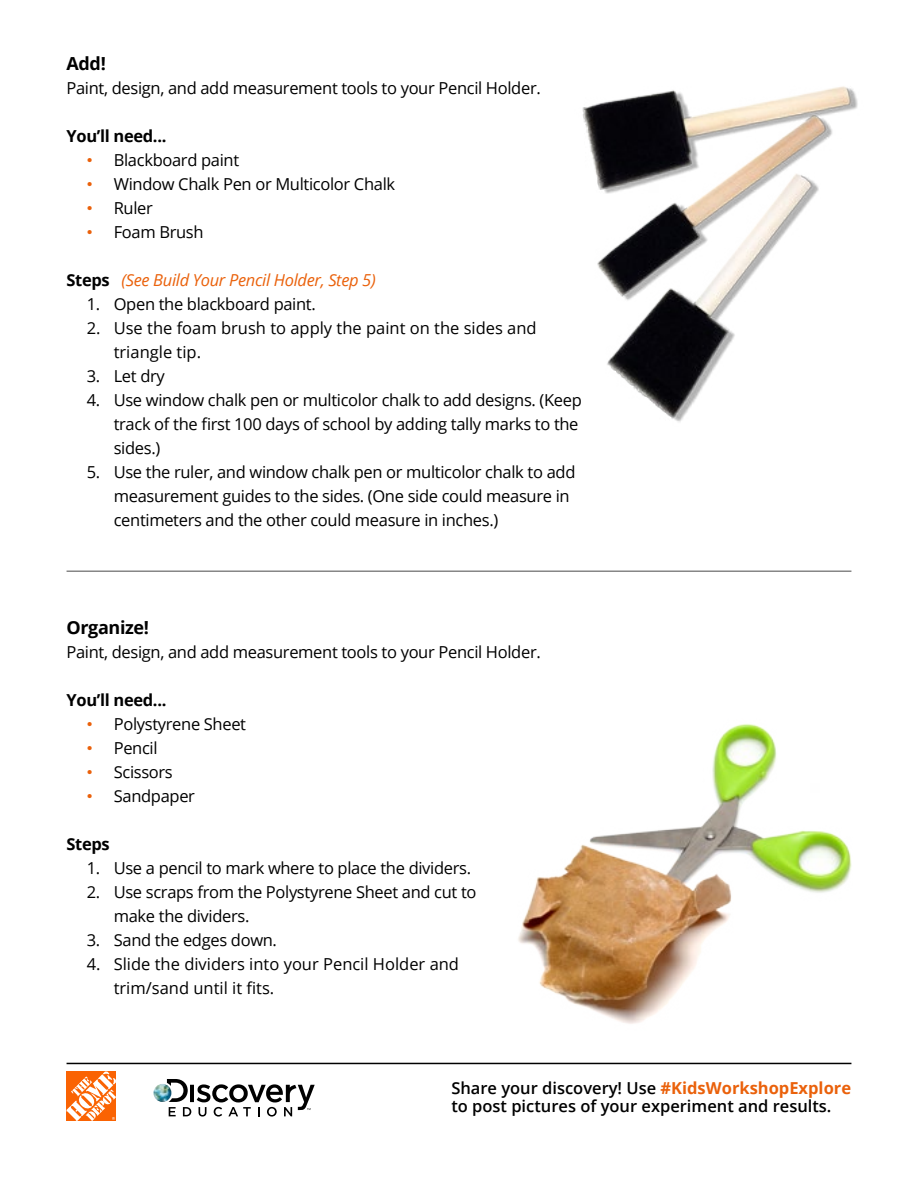
<style>
.page{position:relative;width:918px;height:1188px;background:#fff}
.page>*{position:absolute;margin:0;border:0;box-sizing:border-box;transform-origin:0 0}
.t1{font:700 18px "Open Sans";letter-spacing:-.02em;color:#000}
.t2{font:16.5px/24px "Open Sans";letter-spacing:-.02em;color:#000}
.t3{font:16.5px/24px "Open Sans";color:#000}
.t4{font:600 16.5px/18px "Open Sans";color:#000}
.t5{font:italic 16.5px "Open Sans";letter-spacing:-.02em;color:#ea610b}
.t6{font:700 16.5px "Open Sans";letter-spacing:-.02em;color:#000}
.s1{font-family:"Arial";color:#ea610b}
.s2{font-weight:700;font-style:normal;color:#000}
.s3{font-weight:700;color:#ea610b}
</style>
<div class="page">
<svg style="left:67px;top:1072px;width:49px;height:49px"></svg>
<hr style="left:67px;top:1063px;width:784px;height:1px;background:#000">
<img style="left:153px;top:1084px;width:19px;height:18px;border-radius:9px">
<svg style="left:167px;top:1079px;width:148px;height:38px"></svg>
<img style="left:518px;top:724px;width:334px;height:300px">
<img style="left:582px;top:86px;width:276px;height:336px">
<hr style="left:67px;top:571px;width:784px;height:1px;background:#4a4a4a">
<p class="t1" style="left:67px;top:51px;width:41px">Add!</p>
<p class="t2" style="left:67px;top:75px;width:476px">Paint, design, and add measurement tools to your Pencil Holder.</p>
<p class="t6" style="left:67px;top:124px;width:101px">You’ll need...</p>
<p class="t2" style="left:87px;top:148px;width:154px"><span class="s1">•</span> Blackboard paint</p>
<p class="t2" style="left:87px;top:172px;width:310px"><span class="s1">•</span> Window Chalk Pen or Multicolor Chalk</p>
<p class="t2" style="left:87px;top:196px;width:68px"><span class="s1">•</span> Ruler</p>
<p class="t2" style="left:87px;top:220px;width:118px"><span class="s1">•</span> Foam Brush</p>
<p class="t5" style="left:67px;top:268px;width:311px"><span class="s2">Steps</span> (See Build Your Pencil Holder, Step 5)</p>
<p class="t2" style="left:87px;top:292px;width:231px">1. Open the blackboard paint.</p>
<p class="t3" style="left:114px;top:316px;width:424px;text-indent:-27px">2. Use the foam brush to apply the paint on the sides and triangle tip.</p>
<p class="t2" style="left:87px;top:364px;width:80px">3. Let dry</p>
<p class="t2" style="left:114px;top:388px;width:470px;text-indent:-27px">4. Use window chalk pen or multicolor chalk to add designs. (Keep track of the first 100 days of school by adding tally marks to the sides.)</p>
<p class="t2" style="left:114px;top:460px;width:463px;text-indent:-27px">5. Use the ruler, and window chalk pen or multicolor chalk to add measurement guides to the sides. (One side could measure in centimeters and the other could measure in inches.)</p>
<p class="t1" style="left:67px;top:615px;width:84px">Organize!</p>
<p class="t2" style="left:67px;top:640px;width:476px">Paint, design, and add measurement tools to your Pencil Holder.</p>
<p class="t6" style="left:67px;top:688px;width:101px">You’ll need...</p>
<p class="t2" style="left:87px;top:712px;width:161px"><span class="s1">•</span> Polystyrene Sheet</p>
<p class="t2" style="left:87px;top:736px;width:72px"><span class="s1">•</span> Pencil</p>
<p class="t2" style="left:87px;top:760px;width:88px"><span class="s1">•</span> Scissors</p>
<p class="t2" style="left:87px;top:784px;width:110px"><span class="s1">•</span> Sandpaper</p>
<p class="t6" style="left:67px;top:832px;width:45px">Steps</p>
<p class="t2" style="left:87px;top:856px;width:386px">1. Use a pencil to mark where to place the dividers.</p>
<p class="t2" style="left:114px;top:880px;width:364px;text-indent:-27px">2. Use scraps from the Polystyrene Sheet and cut to make the dividers.</p>
<p class="t2" style="left:87px;top:928px;width:192px">3. Sand the edges down.</p>
<p class="t3" style="left:114px;top:952px;width:347px;text-indent:-27px">4. Slide the dividers into your Pencil Holder and trim/sand until it fits.</p>
<p class="t4" style="left:451px;top:1079px;width:401px">Share your discovery! Use <span class="s3">#KidsWorkshopExplore </span>to post pictures of your experiment and results.</p>
</div>
